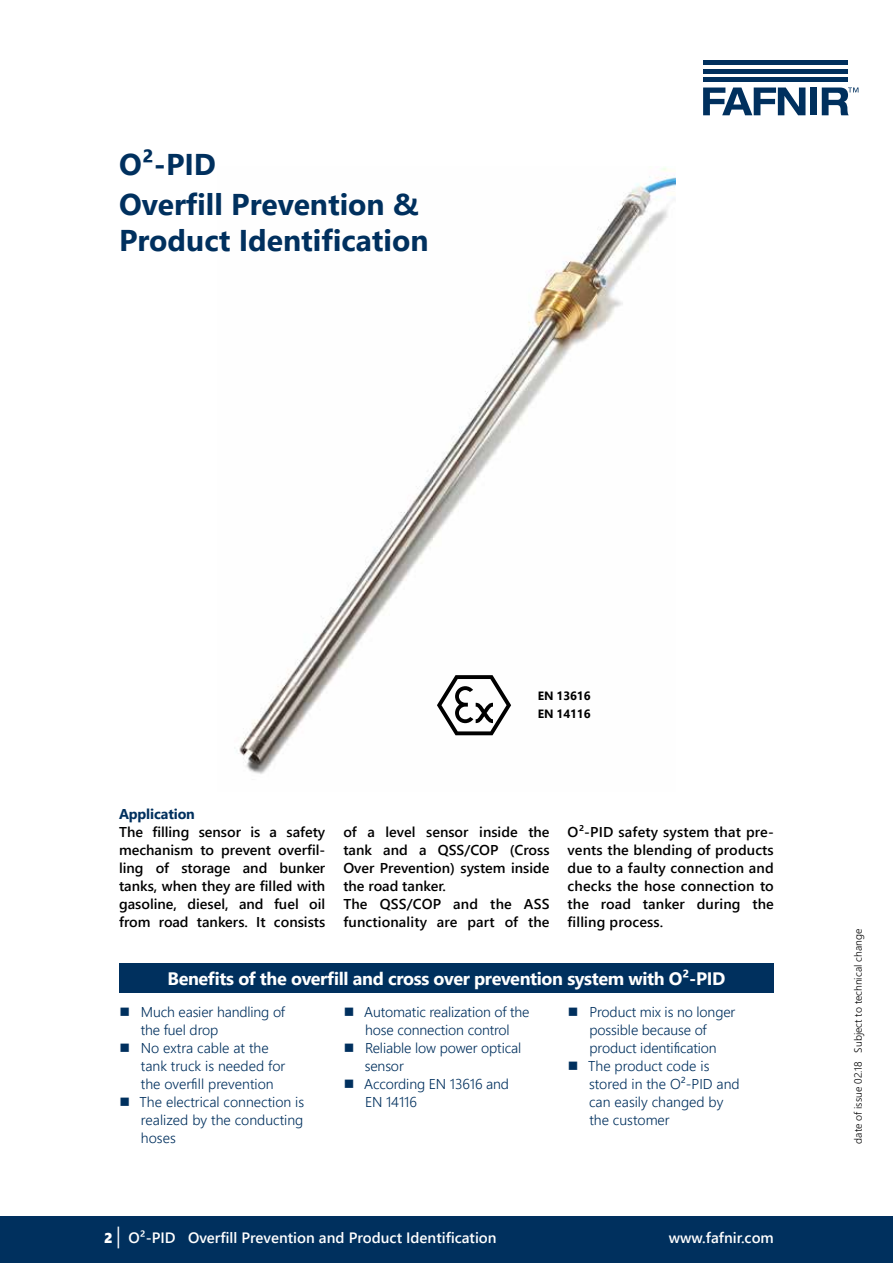
<style>
.page{position:relative;width:893px;height:1263px;background:#fff}
.page>*{position:absolute;margin:0;border:0;box-sizing:border-box;transform-origin:0 0}
.t1{font:700 30px/40.2px "Segoe UI";color:#00305e}
.t2{font:700 18px "Segoe UI";letter-spacing:-.02em;color:#fff}
.t3{font:600 15px "Segoe UI";color:#fff}
.t4{font:600 14.25px/18px "Segoe UI";color:#000;text-align:justify}
.t5{font:300 14.25px/18px "Segoe UI";letter-spacing:-.01em;color:#00305e}
.t6{font:700 14.25px "Segoe UI";letter-spacing:-.01em;color:#00305e}
.t7{font:14.25px "Segoe UI Black";color:#fff}
.t8{font:700 12px/18px "Segoe UI";letter-spacing:-.01em;color:#000}
.t9{font:300 10.5px "Segoe UI";color:#000}
.s1{font-family:"Segoe UI";font-weight:600;font-size:21.3px}
</style>
<div class="page">
<div style="left:0;top:1216px;width:893px;height:47px;background:#00305e"></div>
<svg style="left:703px;top:88px;width:102px;height:27px"></svg>
<div style="left:810px;top:88px;width:7px;height:27px;background:#00305e"></div>
<div style="left:703px;top:77px;width:145px;height:5px;background:#00305e"></div>
<div style="left:703px;top:69px;width:145px;height:5px;background:#00305e"></div>
<div style="left:703px;top:60px;width:145px;height:5px;background:#00305e"></div>
<svg style="left:822px;top:88px;width:36px;height:27px"></svg>
<img style="left:239px;top:168px;width:436px;height:606px">
<div style="left:119px;top:963px;width:655px;height:30px;background:#00305e"></div>
<svg style="left:437px;top:675px;width:74px;height:60px"></svg>
<h1 class="t1" style="left:119px;top:142px;width:301px">O²-PID<br>Overfill Prevention &amp;</h1>
<h1 class="t1" style="left:119px;top:218px;width:311px">Product Identification</h1>
<p class="t8" style="left:538px;top:686px;width:54px">EN 13616<br>EN 14116</p>
<p class="t6" style="left:119px;top:801px;width:77px">Application</p>
<p class="t4" style="left:119px;top:822px;width:208px">The filling sensor is a safety mechanism to prevent overfil&shy;ling of storage and bunker tanks, when they are filled with gasoline, diesel, and fuel oil from road tankers. It consists</p>
<p class="t4" style="left:343px;top:822px;width:208px;text-align:left">of a level sensor inside the tank and a QSS/COP (Cross<br>Over Prevention) system inside the road tanker.<br>The QSS/COP and the ASS functionality are part of the</p>
<p class="t4" style="left:568px;top:822px;width:208px">O²-PID safety system that pre&shy;vents the blending of products due to a faulty connection and checks the hose connection to the road tanker during the filling process.</p>
<p class="t2" style="left:168px;top:961px;width:559px">Benefits of the overfill and cross over prevention system with O²-PID</p>
<p class="t5" style="left:140px;top:1002px;width:166px">Much easier handling of the fuel drop<br>No extra cable at the<br>tank truck is needed for the overfill prevention<br>The electrical connection is realized by the conducting hoses</p>
<p class="t5" style="left:364px;top:1002px;width:167px">Automatic realization of the hose connection control<br>Reliable low power optical sensor<br>According EN 13616 and<br>EN 14116</p>
<p class="t5" style="left:588px;top:1002px;width:153px">Product mix is no longer possible because of product identification<br>The product code is stored in the O²-PID and can easily changed by the customer</p>
<p class="t7" style="left:104px;top:1227px;width:18px">2 <span class="s1">|</span></p>
<p class="t3" style="left:669px;top:1223px;width:107px">www.fafnir.com</p>
<p class="t3" style="left:129px;top:1223px;width:370px">O²-PID Overfill Prevention and Product Identification</p>
<p class="t9" style="left:848px;top:1143px;width:216px;rotate:-90deg">date of issue 02.18 Subject to technical change</p>
</div>
